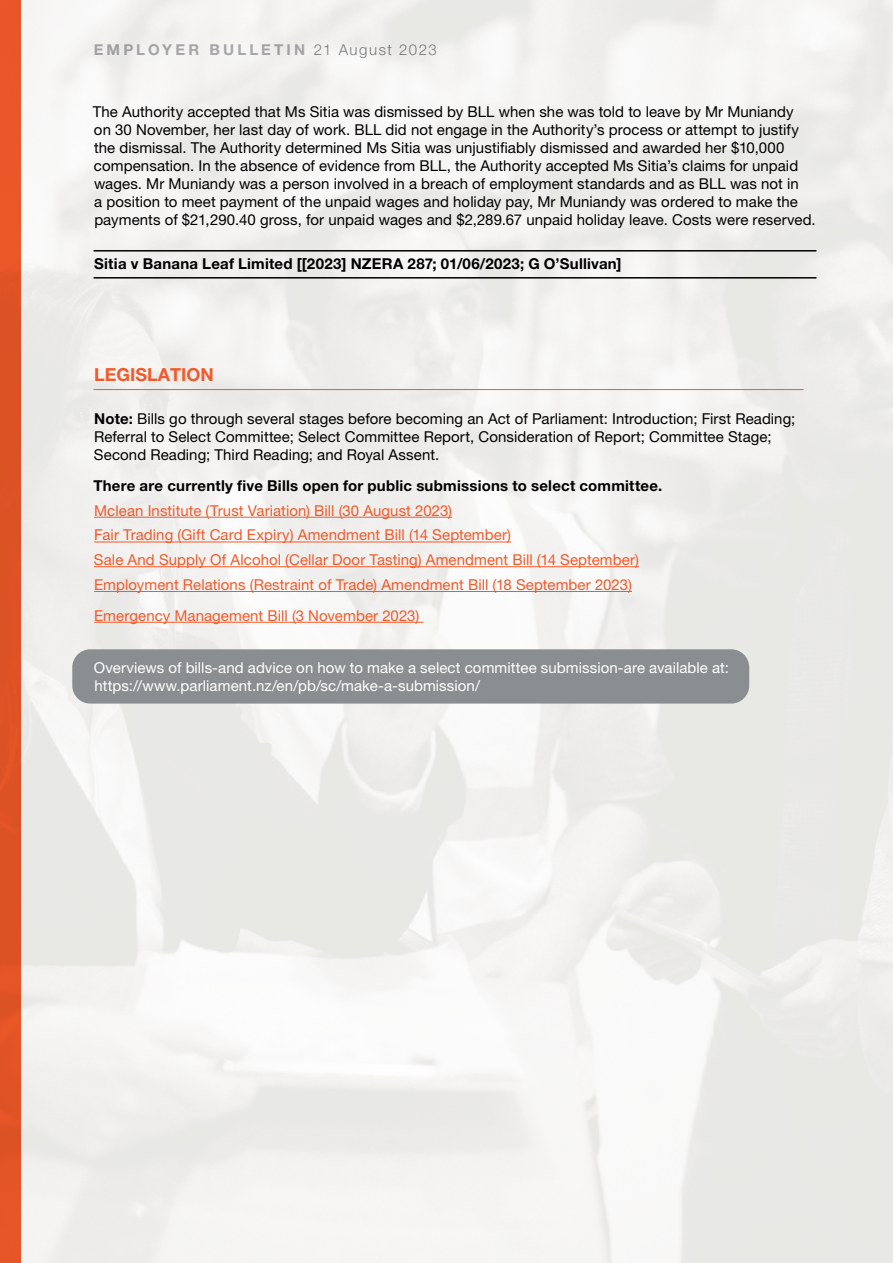
<style>
.page{position:relative;width:893px;height:1263px;background:#fff}
.page>*{position:absolute;margin:0;border:0;box-sizing:border-box;transform-origin:0 0}
.t1{font:700 18px "Helvetica Neue LT Pro";color:#f15a2a}
.t2{font:15px/18px "Helvetica Neue LT Pro";letter-spacing:.005em;color:#000}
.t3{font:15px/24.8px "Helvetica Neue LT Pro";letter-spacing:.005em;color:#f15a2a}
.t4{font:15px/18px "Helvetica Neue LT Pro";letter-spacing:.005em;color:#fff}
.t5{font:700 15px "Helvetica Neue LT Pro";letter-spacing:.015em;color:#000}
.t6{font:700 15px "Helvetica Neue LT Pro";letter-spacing:.21em;color:#5c5b63}
.s1{font-weight:300;color:#000}
.s2{font-weight:700}
</style>
<div class="page">
<img style="left:0;top:0;width:893px;height:1263px">
<hr style="left:94px;top:389px;width:710px;height:1px;background:#f15a2a">
<hr style="left:94px;top:517px;width:358px;height:1px;background:#f15a2a">
<hr style="left:94px;top:542px;width:417px;height:1px;background:#f15a2a">
<hr style="left:94px;top:566px;width:545px;height:1px;background:#f15a2a">
<hr style="left:94px;top:591px;width:538px;height:1px;background:#f15a2a">
<hr style="left:94px;top:622px;width:330px;height:1px;background:#f15a2a">
<div style="left:72px;top:649px;width:677px;height:54px;background:#8b8e90;border-radius:18px"></div>
<hr style="left:94px;top:250px;width:722px;height:2px;background:#000">
<hr style="left:94px;top:277px;width:722px;height:2px;background:#000">
<p class="t6" style="left:94px;top:41px;width:345px">EMPLOYER BULLETIN <span class="s1">21 August 2023</span></p>
<p class="t2" style="left:93px;top:102px;width:725px">The Authority accepted that Ms Sitia was dismissed by BLL when she was told to leave by Mr Muniandy<br>on 30 November, her last day of work. BLL did not engage in the Authority’s process or attempt to justify the dismissal. The Authority determined Ms Sitia was unjustifiably dismissed and awarded her $10,000 compensation. In the absence of evidence from BLL, the Authority accepted Ms Sitia’s claims for unpaid wages. Mr Muniandy was a person involved in a breach of employment standards and as BLL was not in<br>a position to meet payment of the unpaid wages and holiday pay, Mr Muniandy was ordered to make the payments of $21,290.40 gross, for unpaid wages and $2,289.67 unpaid holiday leave. Costs were reserved.</p>
<p class="t5" style="left:94px;top:254px;width:529px">Sitia v Banana Leaf Limited [[2023] NZERA 287; 01/06/2023; G O’Sullivan]</p>
<p class="t1" style="left:94px;top:363px;width:121px">LEGISLATION</p>
<p class="t2" style="left:94px;top:409px;width:703px"><span class="s2">Note:</span> Bills go through several stages before becoming an Act of Parliament: Introduction; First Reading;<br>Referral to Select Committee; Select Committee Report, Consideration of Report; Committee Stage;<br>Second Reading; Third Reading; and Royal Assent.</p>
<p class="t5" style="left:93px;top:476px;width:570px">There are currently five Bills open for public submissions to select committee.</p>
<p class="t3" style="left:94px;top:498px;width:546px">Mclean Institute (Trust Variation) Bill (30 August 2023)<br>Fair Trading (Gift Card Expiry) Amendment Bill (14 September)<br>Sale And Supply Of Alcohol (Cellar Door Tasting) Amendment Bill (14 September)<br>Employment Relations (Restraint of Trade) Amendment Bill (18 September 2023)</p>
<p class="t3" style="left:94px;top:603px;width:327px">Emergency Management Bill (3 November 2023)</p>
<p class="t4" style="left:94px;top:658px;width:636px">Overviews of bills-and advice on how to make a select committee submission-are available at: https://www.parliament.nz/en/pb/sc/make-a-submission/</p>
</div>
